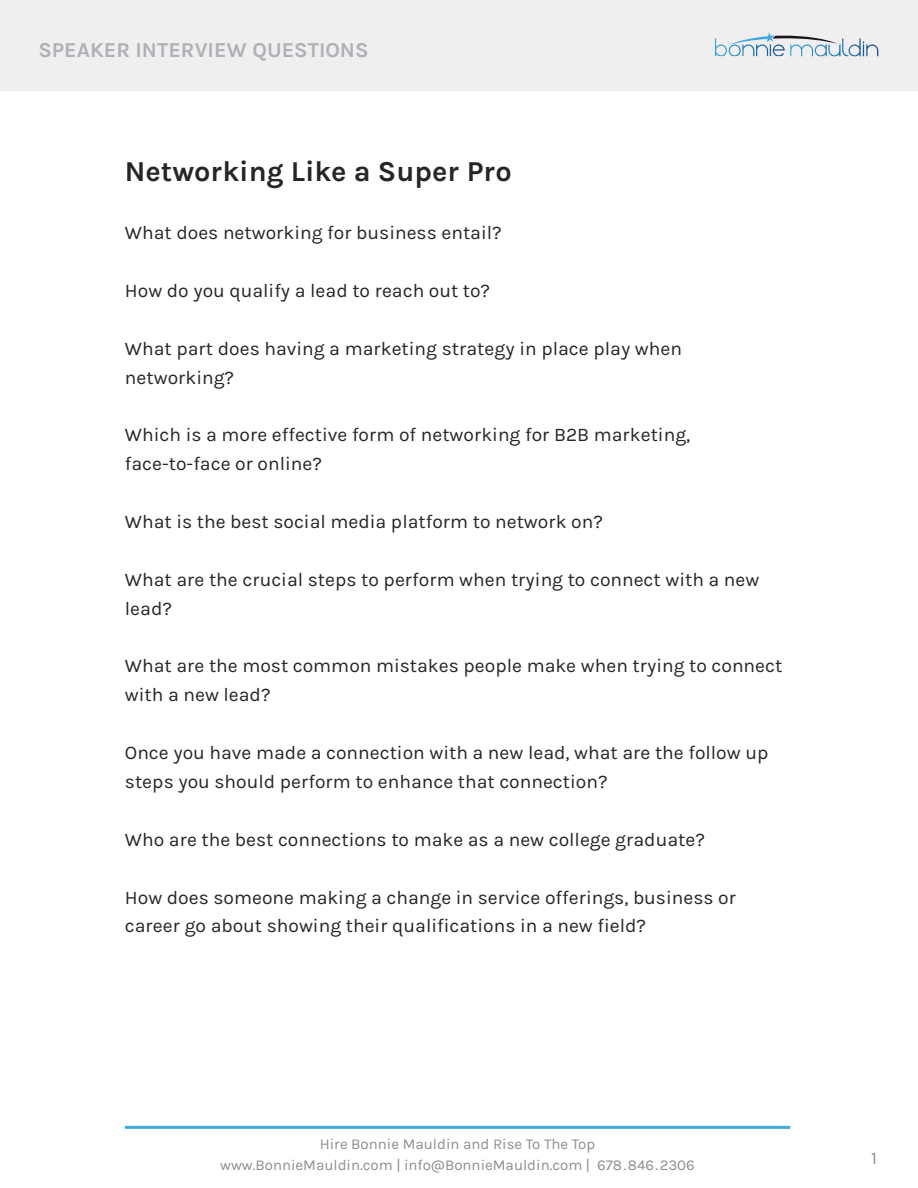
<style>
.page{position:relative;width:918px;height:1188px;background:#fff}
.page>*{position:absolute;margin:0;border:0;box-sizing:border-box;transform-origin:0 0}
.t1{font:700 28.95px "Karla";color:#252626}
.t2{font:700 21.3px "Karla";color:#b1b0b7}
.t3{font:19.2px/29px "Karla";color:#252626}
.t4{font:18px "Karla";color:#8e8e8f}
.t5{font:15px "Karla";color:#8e8e8f}
</style>
<div class="page">
<div style="left:0;top:0;width:918px;height:90px;background:#f1eeef"></div>
<svg style="left:755px;top:32px;width:60px;height:7px"></svg>
<img style="left:790px;top:38px;width:88px;height:19px">
<img style="left:715px;top:38px;width:70px;height:19px">
<hr style="left:125px;top:1126px;width:665px;height:3px;background:#40a9df">
<p class="t2" style="left:38px;top:37px;width:332px">SPEAKER INTERVIEW QUESTIONS</p>
<h1 class="t1" style="left:125px;top:155px;width:389px">Networking Like a Super Pro</h1>
<p class="t3" style="left:125px;top:219px;width:378px">What does networking for business entail?</p>
<p class="t3" style="left:125px;top:276px;width:367px">How do you qualify a lead to reach out to?</p>
<p class="t3" style="left:125px;top:334px;width:559px">What part does having a marketing strategy in place play when networking?</p>
<p class="t3" style="left:125px;top:421px;width:567px">Which is a more effective form of networking for B2B marketing, face-to-face or online?</p>
<p class="t3" style="left:125px;top:507px;width:480px">What is the best social media platform to network on?</p>
<p class="t3" style="left:125px;top:565px;width:636px">What are the crucial steps to perform when trying to connect with a new lead?</p>
<p class="t3" style="left:125px;top:652px;width:659px">What are the most common mistakes people make when trying to connect with a new lead?</p>
<p class="t3" style="left:125px;top:739px;width:645px">Once you have made a connection with a new lead, what are the follow up steps you should perform to enhance that connection?</p>
<p class="t3" style="left:125px;top:825px;width:582px">Who are the best connections to make as a new college graduate?</p>
<p class="t3" style="left:125px;top:883px;width:613px">How does someone making a change in service offerings, business or career go about showing their qualifications in a new field?</p>
<p class="t5" style="left:320px;top:1136px;width:277px">Hire Bonnie Mauldin and Rise To The Top</p>
<p class="t5" style="left:220px;top:1157px;width:476px">www.BonnieMauldin.com | info@BonnieMauldin.com | 678.846.2306</p>
<p class="t4" style="left:871px;top:1148px;width:7px">1</p>
</div>
